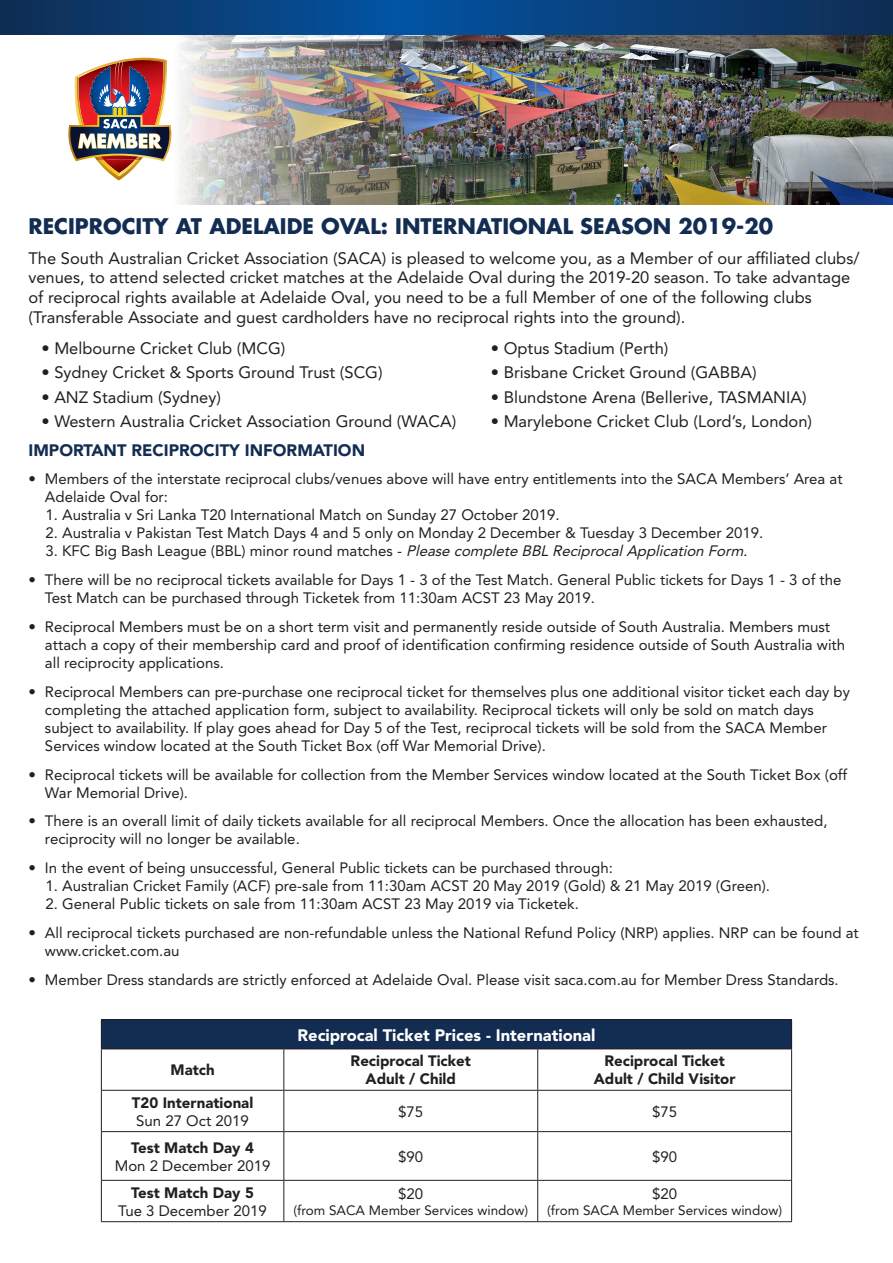
<style>
.page{position:relative;width:893px;height:1263px;background:#fff}
.page>*{position:absolute;margin:0;border:0;box-sizing:border-box;transform-origin:0 0}
.t1{font:700 21px "Futura Std";color:#132d52}
.t2{font:16.5px/19.8px "Avenir LT Std";color:#231f20}
.t3{font:900 16.5px "Avenir LT Std";color:#fff}
.t4{font:900 16.5px "Avenir LT Std";color:#132d52}
.t5{font:15px/18px "Avenir LT Std";color:#231f20}
.t6{font:900 15px "Avenir LT Std";color:#231f20}
.t7{font:italic 15px "Avenir LT Std";color:#231f20}
.t8{font:13.5px "Avenir LT Std";color:#231f20}
.s1{font-style:normal}
</style>
<div class="page">
<img style="left:171px;top:34px;width:722px;height:170px">
<img style="left:68px;top:53px;width:106px;height:127px">
<svg style="left:0;top:0;width:893px;height:34px"></svg>
<div style="left:101px;top:1020px;width:691px;height:29px;background:#132d52"></div>
<hr style="left:101px;top:1019px;width:183px;height:1px;background:#231f20">
<svg style="left:101px;top:1020px;width:1px;height:28px"></svg>
<hr style="left:284px;top:1019px;width:254px;height:1px;background:#231f20">
<hr style="left:538px;top:1019px;width:254px;height:1px;background:#231f20">
<svg style="left:791px;top:1020px;width:1px;height:28px"></svg>
<hr style="left:101px;top:1048px;width:183px;height:1px;background:#231f20">
<hr style="left:101px;top:1049px;width:1px;height:41px;background:#231f20">
<hr style="left:284px;top:1048px;width:254px;height:1px;background:#231f20">
<hr style="left:283px;top:1049px;width:1px;height:41px;background:#231f20">
<hr style="left:538px;top:1048px;width:254px;height:1px;background:#231f20">
<hr style="left:537px;top:1049px;width:1px;height:41px;background:#231f20">
<hr style="left:791px;top:1049px;width:1px;height:41px;background:#231f20">
<hr style="left:101px;top:1090px;width:183px;height:1px;background:#231f20">
<hr style="left:101px;top:1091px;width:1px;height:40px;background:#231f20">
<hr style="left:284px;top:1090px;width:254px;height:1px;background:#231f20">
<hr style="left:283px;top:1091px;width:1px;height:40px;background:#231f20">
<hr style="left:538px;top:1090px;width:254px;height:1px;background:#231f20">
<hr style="left:537px;top:1091px;width:1px;height:40px;background:#231f20">
<hr style="left:791px;top:1091px;width:1px;height:40px;background:#231f20">
<hr style="left:101px;top:1131px;width:183px;height:1px;background:#231f20">
<hr style="left:101px;top:1132px;width:1px;height:48px;background:#231f20">
<hr style="left:284px;top:1131px;width:254px;height:1px;background:#231f20">
<hr style="left:283px;top:1132px;width:1px;height:48px;background:#231f20">
<hr style="left:538px;top:1131px;width:254px;height:1px;background:#231f20">
<hr style="left:537px;top:1132px;width:1px;height:48px;background:#231f20">
<hr style="left:791px;top:1132px;width:1px;height:48px;background:#231f20">
<hr style="left:101px;top:1180px;width:183px;height:1px;background:#231f20">
<hr style="left:101px;top:1181px;width:1px;height:40px;background:#231f20">
<hr style="left:284px;top:1180px;width:254px;height:1px;background:#231f20">
<hr style="left:283px;top:1181px;width:1px;height:40px;background:#231f20">
<hr style="left:538px;top:1180px;width:254px;height:1px;background:#231f20">
<hr style="left:537px;top:1181px;width:1px;height:40px;background:#231f20">
<hr style="left:791px;top:1181px;width:1px;height:40px;background:#231f20">
<hr style="left:101px;top:1221px;width:183px;height:1px;background:#231f20">
<hr style="left:284px;top:1221px;width:254px;height:1px;background:#231f20">
<hr style="left:538px;top:1221px;width:254px;height:1px;background:#231f20">
<p class="t1" style="left:28px;top:212px;width:746px">RECIPROCITY AT ADELAIDE OVAL: INTERNATIONAL SEASON 2019-20</p>
<p class="t2" style="left:28px;top:248px;width:832px">The South Australian Cricket Association (SACA) is pleased to welcome you, as a Member of our affiliated clubs/ venues, to attend selected cricket matches at the Adelaide Oval during the 2019-20 season. To take advantage of reciprocal rights available at Adelaide Oval, you need to be a full Member of one of the following clubs (Transferable Associate and guest cardholders have no reciprocal rights into the ground).</p>
<p class="t2" style="left:42px;top:338px;width:245px">• Melbourne Cricket Club (MCG)</p>
<p class="t2" style="left:491px;top:338px;width:179px">• Optus Stadium (Perth)</p>
<p class="t2" style="left:42px;top:363px;width:343px">• Sydney Cricket &amp; Sports Ground Trust (SCG)</p>
<p class="t2" style="left:491px;top:363px;width:267px">• Brisbane Cricket Ground (GABBA)</p>
<p class="t2" style="left:42px;top:387px;width:181px">• ANZ Stadium (Sydney)</p>
<p class="t2" style="left:491px;top:387px;width:317px">• Blundstone Arena (Bellerive, TASMANIA)</p>
<p class="t2" style="left:42px;top:412px;width:416px">• Western Australia Cricket Association Ground (WACA)</p>
<p class="t2" style="left:491px;top:412px;width:323px">• Marylebone Cricket Club (Lord’s, London)</p>
<p class="t4" style="left:28px;top:440px;width:338px">IMPORTANT RECIPROCITY INFORMATION</p>
<p class="t5" style="left:45px;top:470px;width:799px;text-indent:-16px">• Members of the interstate reciprocal clubs/venues above will have entry entitlements into the SACA Members’ Area at<br>Adelaide Oval for:</p>
<p class="t5" style="left:45px;top:506px;width:516px">1. Australia v Sri Lanka T20 International Match on Sunday 27 October 2019.</p>
<p class="t5" style="left:45px;top:524px;width:719px">2. Australia v Pakistan Test Match Days 4 and 5 only on Monday 2 December &amp; Tuesday 3 December 2019.</p>
<p class="t7" style="left:45px;top:542px;width:707px"><span class="s1">3 . K F C B i g B a s h L e a g u e ( B B L) m i n o r ro u n d m a t c h e s -</span> Please complete BBLReciprocalApplication Form.</p>
<p class="t5" style="left:45px;top:571px;width:798px;text-indent:-16px">• There will be no reciprocal tickets available for Days 1 - 3 of the Test Match. General Public tickets for Days 1 - 3 of the<br>Test Match can be purchased through Ticketek from 11:30am ACST 23 May 2019.</p>
<p class="t5" style="left:45px;top:618px;width:802px;text-indent:-16px">• Reciprocal Members must be on a short term visit and permanently reside outside of South Australia. Members must attach a copy of their membership card and proof of identification confirming residence outside of South Australia with all reciprocity applications.</p>
<p class="t5" style="left:45px;top:683px;width:806px;text-indent:-16px">• Reciprocal Members can pre-purchase one reciprocal ticket for themselves plus one additional visitor ticket each day by completing the attached application form, subject to availability. Reciprocal tickets will only be sold on match days subject to availability. If play goes ahead for Day 5 of the Test, reciprocal tickets will be sold from the SACA Member Services window located at the South Ticket Box (off War Memorial Drive).</p>
<p class="t5" style="left:45px;top:765px;width:804px;text-indent:-16px">• Reciprocal tickets will be available for collection from the Member Services window located at the South Ticket Box (off<br>War Memorial Drive).</p>
<p class="t5" style="left:45px;top:812px;width:784px;text-indent:-16px">• There is an overall limit of daily tickets available for all reciprocal Members. Once the allocation has been exhausted, reciprocity will no longer be available.</p>
<p class="t5" style="left:28px;top:859px;width:586px">• In the event of being unsuccessful, General Public tickets can be purchased through:</p>
<p class="t5" style="left:45px;top:877px;width:726px">1. Australian Cricket Family (ACF) pre-sale from 11:30am ACST 20 May 2019 (Gold) &amp; 21 May 2019 (Green).</p>
<p class="t5" style="left:45px;top:895px;width:535px">2. General Public tickets on sale from 11:30am ACST 23 May 2019 via Ticketek.</p>
<p class="t5" style="left:45px;top:924px;width:815px;text-indent:-17px">• All reciprocal tickets purchased are non-refundable unless the National Refund Policy (NRP) applies. NRP can be found at www.cricket.com.au</p>
<p class="t5" style="left:28px;top:971px;width:812px">• Member Dress standards are strictly enforced at Adelaide Oval. Please visit saca.com.au for Member Dress Standards.</p>
<p class="t6" style="left:171px;top:1061px;width:46px">Match</p>
<p class="t6" style="left:132px;top:1093px;width:123px">T20 International</p>
<p class="t5" style="left:136px;top:1111px;width:114px">Sun 27 Oct 2019</p>
<p class="t6" style="left:131px;top:1138px;width:124px">Test Match Day 4</p>
<p class="t5" style="left:115px;top:1156px;width:157px">Mon 2 December 2019</p>
<p class="t6" style="left:131px;top:1183px;width:124px">Test Match Day 5</p>
<p class="t5" style="left:118px;top:1201px;width:150px">Tue 3 December 2019</p>
<p class="t3" style="left:297px;top:1025px;width:299px">Reciprocal Ticket Prices - International</p>
<p class="t6" style="left:351px;top:1052px;width:122px">Reciprocal Ticket</p>
<p class="t6" style="left:366px;top:1070px;width:92px">Adult / Child</p>
<p class="t6" style="left:604px;top:1052px;width:122px">Reciprocal Ticket</p>
<p class="t6" style="left:594px;top:1070px;width:143px">Adult / Child Visitor</p>
<p class="t5" style="left:398px;top:1102px;width:27px">$75</p>
<p class="t5" style="left:652px;top:1102px;width:27px">$75</p>
<p class="t5" style="left:398px;top:1147px;width:27px">$90</p>
<p class="t5" style="left:652px;top:1147px;width:27px">$90</p>
<p class="t5" style="left:398px;top:1184px;width:27px">$20</p>
<p class="t8" style="left:293px;top:1202px;width:236px">(from SACA Member Services window)</p>
<p class="t5" style="left:652px;top:1184px;width:27px">$20</p>
<p class="t8" style="left:547px;top:1202px;width:236px">(from SACA Member Services window)</p>
</div>
